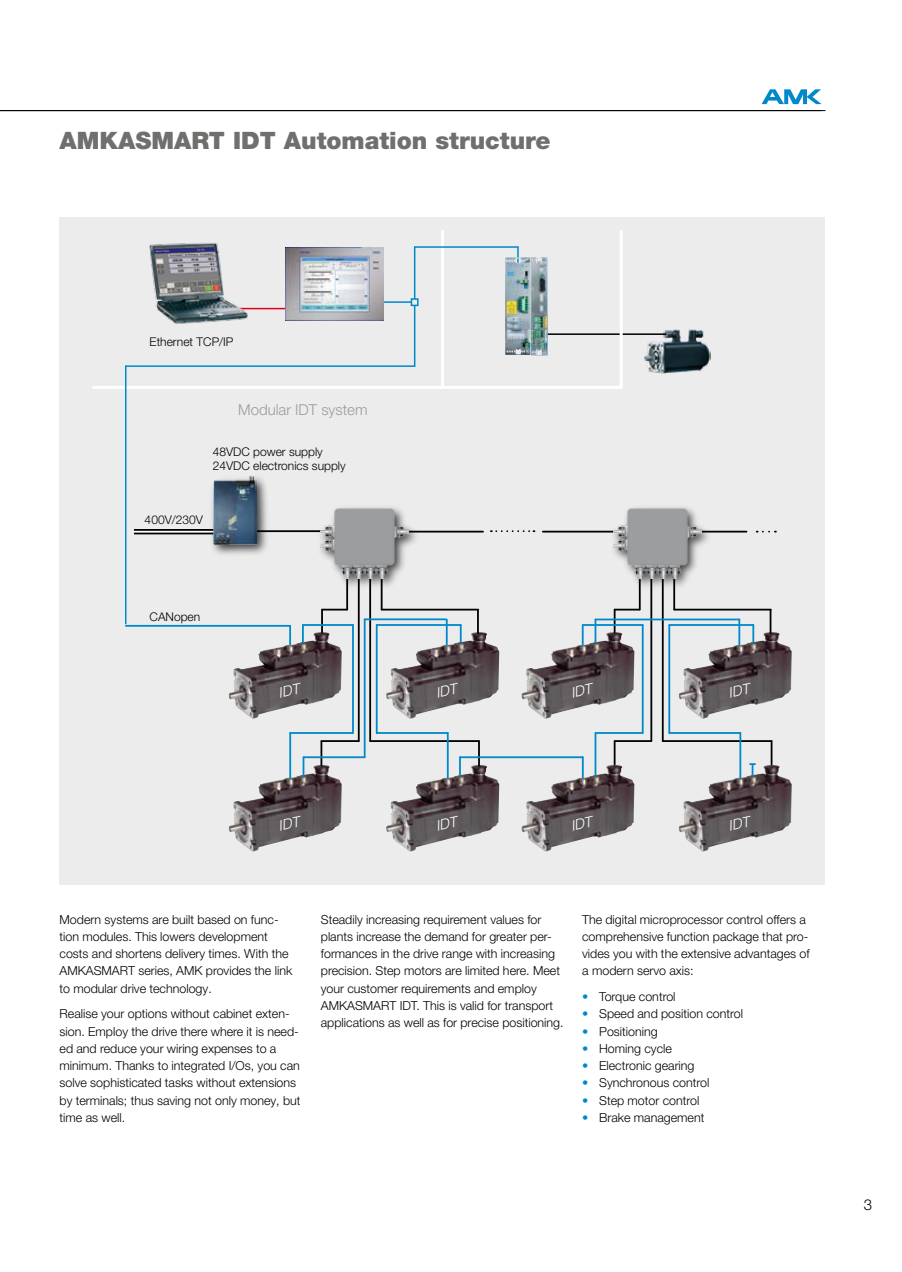
<style>
.page{position:relative;width:902px;height:1272px;background:#fff}
.page>*{position:absolute;margin:0;border:0;box-sizing:border-box;transform-origin:0 0}
.t1{font:900 24px "Helvetica Neue LT Pro";color:#6f6f6e}
.t2{font:300 15px "Helvetica Neue LT Pro";color:#9b9c9c}
.t3{font:300 12.45px/17.2px "Helvetica Neue LT Pro";color:#000}
.t4{font:300 12px/14.4px "Helvetica Neue LT Pro";color:#000}
.s1{color:#0089ca}
</style>
<div class="page">
<svg style="left:761px;top:89px;width:60px;height:15px"></svg>
<hr style="left:0;top:110px;width:825px;height:1px;background:#000">
<div style="left:60px;top:217px;width:765px;height:667px;background:#ececed"></div>
<hr style="left:441px;top:231px;width:3px;height:156px;background:#fff">
<hr style="left:94px;top:386px;width:527px;height:3px;background:#fff">
<img style="left:644px;top:329px;width:66px;height:45px">
<hr style="left:125px;top:366px;width:1px;height:257px;background:#0089ca">
<hr style="left:126px;top:365px;width:288px;height:2px;background:#0089ca">
<hr style="left:414px;top:247px;width:1px;height:119px;background:#0089ca">
<hr style="left:372px;top:301px;width:41px;height:2px;background:#0089ca">
<hr style="left:232px;top:308px;width:54px;height:1px;background:#e3001c">
<hr style="left:414px;top:246px;width:104px;height:2px;background:#0089ca">
<hr style="left:541px;top:333px;width:125px;height:2px;background:#000">
<img style="left:505px;top:257px;width:43px;height:98px">
<div style="left:134px;top:529px;width:89px;height:5px;background:#fff"></div>
<hr style="left:134px;top:529px;width:89px;height:2px;background:#000">
<hr style="left:134px;top:532px;width:89px;height:2px;background:#000">
<img style="left:285px;top:247px;width:98px;height:74px">
<img style="left:149px;top:243px;width:99px;height:81px">
<div style="left:411px;top:299px;width:7px;height:6px;background:#eaebeb"></div>
<div style="left:410px;top:298px;width:8px;height:8px;border:2px solid #0089ca"></div>
<hr style="left:619px;top:231px;width:3px;height:156px;background:#fff">
<hr style="left:248px;top:530px;width:77px;height:2px;background:#000">
<svg style="left:491px;top:530px;width:43px;height:2px"></svg>
<img style="left:386px;top:764px;width:113px;height:87px">
<img style="left:386px;top:631px;width:113px;height:88px">
<hr style="left:408px;top:530px;width:75px;height:2px;background:#000">
<hr style="left:290px;top:732px;width:63px;height:2px;background:#0089ca">
<img style="left:228px;top:764px;width:114px;height:87px">
<img style="left:228px;top:632px;width:114px;height:87px">
<hr style="left:346px;top:577px;width:2px;height:32px;background:#000">
<hr style="left:358px;top:577px;width:1px;height:164px;background:#000">
<hr style="left:381px;top:577px;width:1px;height:32px;background:#000">
<hr style="left:369px;top:577px;width:2px;height:164px;background:#000">
<hr style="left:322px;top:608px;width:25px;height:2px;background:#000">
<svg style="left:302px;top:625px;width:2px;height:17px"></svg>
<hr style="left:321px;top:609px;width:2px;height:23px;background:#000">
<hr style="left:321px;top:740px;width:38px;height:2px;background:#000">
<hr style="left:320px;top:741px;width:2px;height:24px;background:#000">
<hr style="left:370px;top:740px;width:109px;height:2px;background:#000">
<hr style="left:381px;top:608px;width:97px;height:2px;background:#000">
<hr style="left:477px;top:610px;width:2px;height:23px;background:#000">
<hr style="left:478px;top:741px;width:2px;height:24px;background:#000">
<hr style="left:364px;top:618px;width:82px;height:2px;background:#0089ca">
<svg style="left:446px;top:619px;width:1px;height:25px"></svg>
<svg style="left:289px;top:625px;width:2px;height:19px"></svg>
<hr style="left:126px;top:625px;width:164px;height:1px;background:#0089ca">
<hr style="left:364px;top:619px;width:1px;height:138px;background:#0089ca">
<svg style="left:302px;top:757px;width:2px;height:19px"></svg>
<hr style="left:303px;top:624px;width:50px;height:2px;background:#0089ca">
<hr style="left:289px;top:733px;width:2px;height:45px;background:#0089ca">
<hr style="left:376px;top:732px;width:71px;height:2px;background:#0089ca">
<hr style="left:447px;top:733px;width:1px;height:44px;background:#0089ca">
<svg style="left:460px;top:625px;width:1px;height:17px"></svg>
<svg style="left:459px;top:757px;width:2px;height:18px"></svg>
<div style="left:316px;top:503px;width:105px;height:88px;background:#000;opacity:.75"></div>
<img style="left:320px;top:507px;width:88px;height:71px">
<hr style="left:376px;top:624px;width:84px;height:2px;background:#0089ca">
<hr style="left:376px;top:625px;width:1px;height:108px;background:#0089ca">
<img style="left:678px;top:764px;width:114px;height:87px">
<img style="left:678px;top:631px;width:114px;height:88px">
<hr style="left:700px;top:530px;width:46px;height:2px;background:#000">
<svg style="left:756px;top:530px;width:19px;height:2px"></svg>
<hr style="left:595px;top:732px;width:47px;height:2px;background:#0089ca">
<img style="left:521px;top:764px;width:113px;height:87px">
<img style="left:521px;top:631px;width:113px;height:88px">
<hr style="left:638px;top:577px;width:2px;height:32px;background:#000">
<hr style="left:650px;top:577px;width:2px;height:164px;background:#000">
<hr style="left:673px;top:577px;width:2px;height:32px;background:#000">
<hr style="left:661px;top:577px;width:2px;height:164px;background:#000">
<hr style="left:614px;top:608px;width:25px;height:2px;background:#000">
<hr style="left:594px;top:619px;width:2px;height:23px;background:#0089ca">
<hr style="left:613px;top:609px;width:2px;height:23px;background:#000">
<hr style="left:614px;top:740px;width:37px;height:2px;background:#000">
<hr style="left:613px;top:741px;width:2px;height:23px;background:#000">
<hr style="left:662px;top:740px;width:109px;height:2px;background:#000">
<hr style="left:674px;top:608px;width:96px;height:2px;background:#000">
<hr style="left:769px;top:610px;width:2px;height:23px;background:#000">
<hr style="left:770px;top:741px;width:2px;height:23px;background:#000">
<hr style="left:595px;top:618px;width:144px;height:2px;background:#0089ca">
<hr style="left:738px;top:619px;width:2px;height:25px;background:#0089ca">
<svg style="left:581px;top:625px;width:2px;height:19px"></svg>
<hr style="left:460px;top:756px;width:122px;height:2px;background:#0089ca">
<hr style="left:641px;top:625px;width:2px;height:108px;background:#0089ca">
<svg style="left:582px;top:757px;width:1px;height:20px"></svg>
<hr style="left:582px;top:624px;width:60px;height:2px;background:#0089ca">
<hr style="left:594px;top:733px;width:2px;height:43px;background:#0089ca">
<hr style="left:669px;top:732px;width:71px;height:2px;background:#0089ca">
<hr style="left:739px;top:733px;width:2px;height:44px;background:#0089ca">
<svg style="left:752px;top:625px;width:2px;height:17px"></svg>
<svg style="left:750px;top:763px;width:5px;height:12px"></svg>
<hr style="left:542px;top:530px;width:74px;height:2px;background:#000">
<div style="left:608px;top:503px;width:105px;height:88px;background:#000;opacity:.75"></div>
<img style="left:613px;top:507px;width:88px;height:71px">
<hr style="left:669px;top:624px;width:84px;height:2px;background:#0089ca">
<hr style="left:668px;top:625px;width:2px;height:108px;background:#0089ca">
<hr style="left:352px;top:625px;width:2px;height:108px;background:#0089ca">
<hr style="left:303px;top:756px;width:61px;height:2px;background:#0089ca">
<div style="left:208px;top:472px;width:62px;height:86px;background:#000;opacity:.75"></div>
<img style="left:213px;top:477px;width:44px;height:67px">
<svg style="left:438px;top:815px;width:20px;height:15px"></svg>
<svg style="left:438px;top:682px;width:20px;height:15px"></svg>
<svg style="left:281px;top:815px;width:19px;height:15px"></svg>
<svg style="left:281px;top:682px;width:19px;height:15px"></svg>
<svg style="left:730px;top:815px;width:20px;height:15px"></svg>
<svg style="left:730px;top:682px;width:20px;height:15px"></svg>
<svg style="left:573px;top:815px;width:20px;height:15px"></svg>
<svg style="left:573px;top:682px;width:20px;height:15px"></svg>
<h1 class="t1" style="left:60px;top:126px;width:492px">AMKASMART IDT Automation structure</h1>
<p class="t4" style="left:150px;top:334px;width:85px">Ethernet TCP/IP</p>
<p class="t2" style="left:238px;top:400px;width:131px">Modular IDT system</p>
<p class="t4" style="left:213px;top:444px;width:134px">48VDC power supply<br>24VDC electronics supply</p>
<p class="t4" style="left:145px;top:512px;width:60px">400V/23 0V</p>
<p class="t4" style="left:150px;top:609px;width:52px">CANopen</p>
<p class="t3" style="left:60px;top:910px;width:234px">Modern systems are built based on func&shy;tion modules. This lowers development costs and shortens delivery times. With the AMKASMART series, AMK provides the link to modular drive technology.</p>
<p class="t3" style="left:60px;top:1005px;width:242px">Realise your options without cabinet exten&shy;sion. Employ the drive there where it is need&shy;ed and reduce your wiring expenses to a minimum. Thanks to integrated I/Os, you can solve sophisticated tasks without extensions by terminals; thus saving not only money, but time as well.</p>
<p class="t3" style="left:321px;top:910px;width:244px">Steadily increasing requirement values for plants increase the demand for greater per&shy;formances in the drive range with increasing precision. Step motors are limited here. Meet your customer requirements and employ AMKASMART IDT. This is valid for transport applications as well as for precise positioning.</p>
<p class="t3" style="left:582px;top:910px;width:229px">The digital microprocessor control offers a comprehensive function package that pro&shy;vides you with the extensive advantages of a modern servo axis:</p>
<p class="t3" style="left:582px;top:987px;width:95px"><span class="s1">•</span> Torque control</p>
<p class="t3" style="left:582px;top:1005px;width:162px"><span class="s1">•</span> Speed and position control</p>
<p class="t3" style="left:582px;top:1022px;width:77px"><span class="s1">•</span> Positioning</p>
<p class="t3" style="left:582px;top:1039px;width:91px"><span class="s1">•</span> Homing cycle</p>
<p class="t3" style="left:582px;top:1056px;width:114px"><span class="s1">•</span> Electronic gearing</p>
<p class="t3" style="left:582px;top:1074px;width:129px"><span class="s1">•</span> Synchronous control</p>
<p class="t3" style="left:582px;top:1091px;width:119px"><span class="s1">•</span> Step motor control</p>
<p class="t3" style="left:582px;top:1108px;width:124px"><span class="s1">•</span> Brake management</p>
</div>
